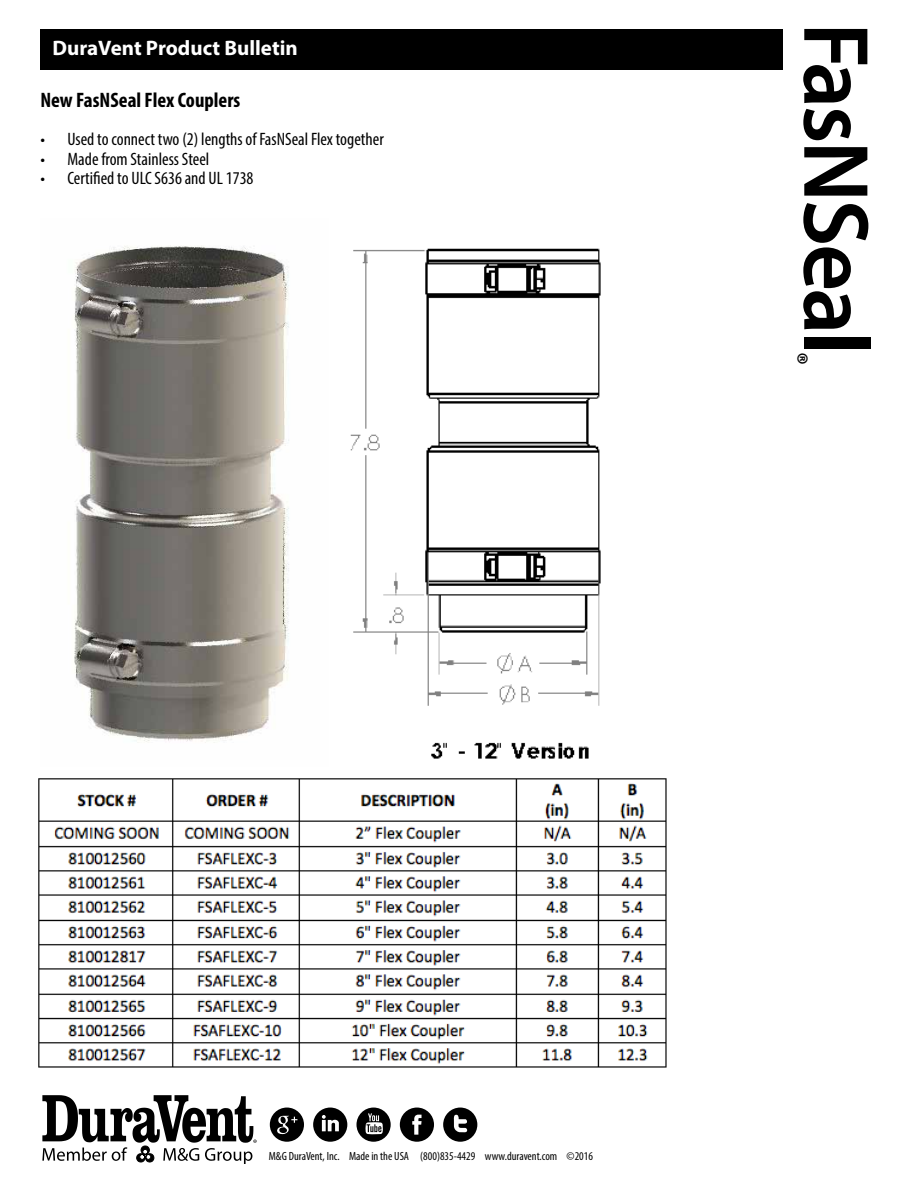
<style>
.page{position:relative;width:918px;height:1188px;background:#fff}
.page>*{position:absolute;margin:0;border:0;box-sizing:border-box;transform-origin:0 0}
.t1{font:600 93.6px "Myriad Pro";letter-spacing:-.03em;color:#000}
.t2{font:600 30.6px "Myriad Pro";color:#000}
.t3{font:700 21px "Myriad Pro";color:#fff}
.t4{font:700 condensed 21px "Myriad Pro";color:#000}
.t5{font:condensed 18px "Myriad Pro";color:#000}
.t6{font:condensed 11.85px "Myriad Pro";color:#000}
</style>
<div class="page">
<div style="left:40px;top:29px;width:743px;height:40px;background:#000"></div>
<svg style="left:42px;top:1095px;width:215px;height:69px"></svg>
<div style="left:270px;top:1108px;width:34px;height:34px;background:#000;border-radius:50%"></div>
<svg style="left:277px;top:1116px;width:20px;height:19px"></svg>
<div style="left:313px;top:1108px;width:34px;height:34px;background:#000;border-radius:50%"></div>
<svg style="left:322px;top:1115px;width:17px;height:16px"></svg>
<div style="left:356px;top:1108px;width:35px;height:34px;background:#000;border-radius:50%"></div>
<svg style="left:365px;top:1113px;width:18px;height:22px"></svg>
<div style="left:400px;top:1108px;width:34px;height:34px;background:#000;border-radius:50%"></div>
<svg style="left:412px;top:1115px;width:10px;height:20px"></svg>
<div style="left:443px;top:1108px;width:34px;height:34px;background:#000;border-radius:50%"></div>
<svg style="left:454px;top:1115px;width:13px;height:17px"></svg>
<img style="left:38px;top:778px;width:629px;height:290px">
<img style="left:350px;top:248px;width:251px;height:511px">
<img style="left:74px;top:245px;width:215px;height:498px">
<p class="t3" style="left:52px;top:34px;width:247px">DuraVent Product Bulletin</p>
<p class="t4" style="left:40px;top:87px;width:201px">New FasNSeal Flex Couplers</p>
<p class="t5" style="left:40px;top:128px;width:345px">• Used to connect two (2) lengths of FasNSeal Flex together</p>
<p class="t5" style="left:40px;top:148px;width:170px">• Made from Stainless Steel</p>
<p class="t5" style="left:40px;top:167px;width:215px">• Certified to ULC S636 and UL 1738</p>
<h1 class="t1" style="left:895px;top:22px;width:334px;rotate:90deg">FasNSeal</h1>
<h2 class="t2" style="left:817px;top:352px;width:15px;rotate:90deg">®</h2>
<p class="t6" style="left:269px;top:1149px;width:326px">M&amp;G DuraVent, Inc. Made in the USA (800)835-4429 www.duravent.com ©2016</p>
</div>
